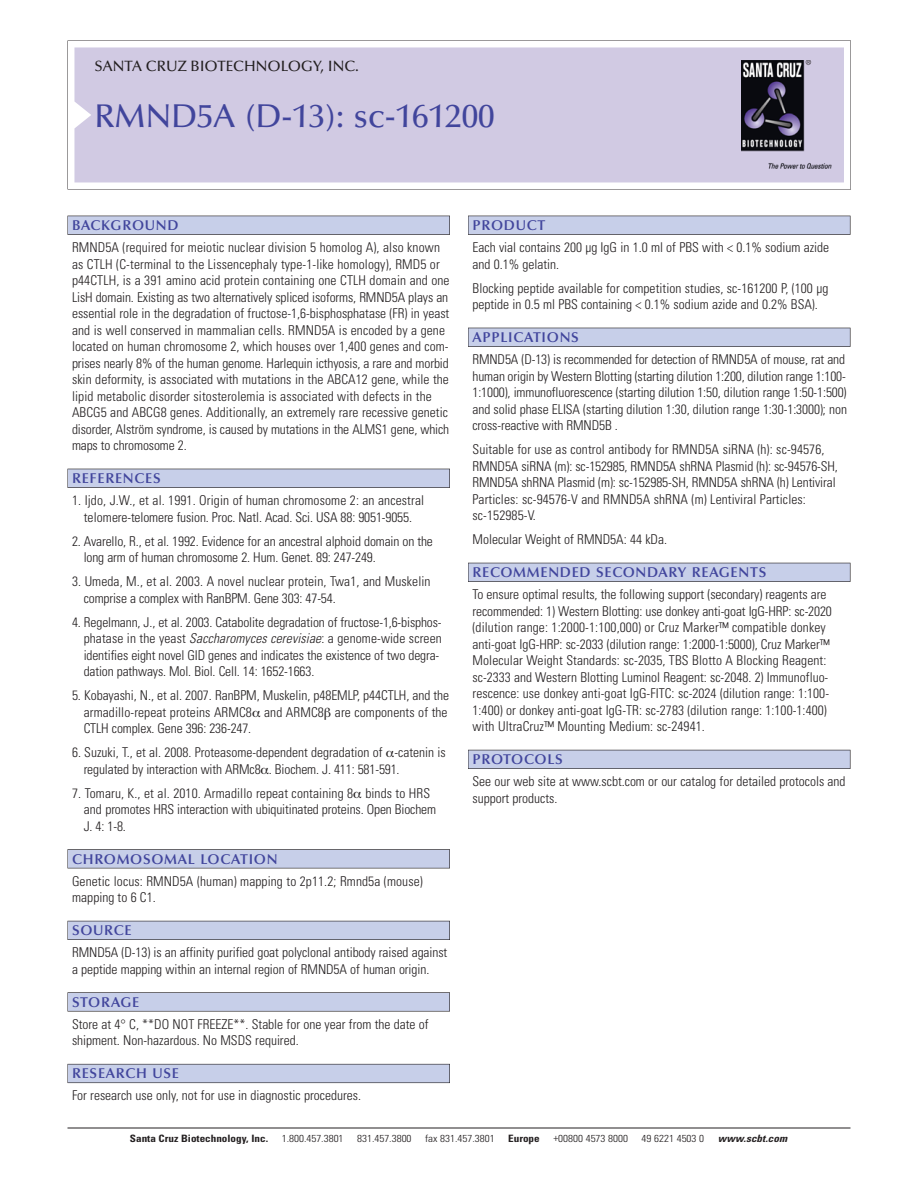
<style>
.page{position:relative;width:918px;height:1188px;background:#fff}
.page>*{position:absolute;margin:0;border:0;box-sizing:border-box;transform-origin:0 0}
.t1{font:500 33px "Optima";color:#41459c}
.t2{font:500 15px "Optima";color:#231f20}
.t3{font:600 14.25px "Optima";letter-spacing:.05em;color:#41459c}
.t4{font:300 condensed 13.5px/16.5px "Univers";color:#231f20}
.t5{font:300 condensed 10.2px "Univers";color:#231f20;scale:1.1 1}
.t6{font:700 condensed 10.2px "Univers";color:#231f20;scale:1.1 1}
.t7{font:italic 700 condensed 10.2px "Univers";color:#231f20;scale:1.1 1}
.s1{font-style:italic}
</style>
<div class="page">
<svg style="left:68px;top:40px;width:783px;height:149px"></svg>
<div style="left:74px;top:47px;width:770px;height:135px;background:#d1cae3"></div>
<img style="left:741px;top:60px;width:90px;height:108px">
<div style="left:68px;top:216px;width:382px;height:19px;background:#64636a"></div>
<div style="left:68px;top:216px;width:381px;height:18px;background:#c7cfe9"></div>
<div style="left:68px;top:469px;width:382px;height:19px;background:#62626a"></div>
<div style="left:68px;top:469px;width:381px;height:18px;background:#c7cfe9"></div>
<div style="left:68px;top:849px;width:382px;height:19px;background:#67666b"></div>
<div style="left:68px;top:850px;width:381px;height:18px;background:#c7cfe9"></div>
<div style="left:68px;top:921px;width:382px;height:19px;background:#63646e"></div>
<div style="left:68px;top:921px;width:381px;height:18px;background:#c7cfe9"></div>
<svg style="left:68px;top:992px;width:382px;height:20px"></svg>
<div style="left:68px;top:993px;width:381px;height:18px;background:#c7cfe9"></div>
<div style="left:68px;top:1064px;width:382px;height:19px;background:#717380"></div>
<div style="left:68px;top:1064px;width:381px;height:18px;background:#c7cfe9"></div>
<div style="left:468px;top:216px;width:382px;height:19px;background:#64636a"></div>
<div style="left:468px;top:216px;width:382px;height:18px;background:#c7cfe9"></div>
<div style="left:468px;top:328px;width:382px;height:19px;background:#62626a"></div>
<div style="left:468px;top:328px;width:382px;height:18px;background:#c7cfe9"></div>
<div style="left:468px;top:563px;width:382px;height:19px;background:#63636c"></div>
<div style="left:468px;top:563px;width:382px;height:18px;background:#c7cfe9"></div>
<div style="left:468px;top:750px;width:382px;height:19px;background:#63646e"></div>
<div style="left:468px;top:750px;width:382px;height:18px;background:#c7cfe9"></div>
<hr style="left:68px;top:1128px;width:782px;height:1px;background:#231f20">
<p class="t2" style="left:94px;top:60px;width:266px">SANTA CRUZ BIOTECHNOLOGY, INC.</p>
<h1 class="t1" style="left:94px;top:102px;width:402px">RMND5A (D-13): sc-161200</h1>
<p class="t3" style="left:72px;top:219px;width:108px">BACKGROUND</p>
<p class="t4" style="left:72px;top:240px;width:379px">RMND5A (required for meiotic nuclear division 5 homolog A), also known as CTLH (C-terminal to the Lissencephaly type-1-like homology), RMD5 or p44CTLH, is a 391 amino acid protein containing one CTLH domain and one LisH domain. Existing as two alternatively spliced isoforms, RMND5A plays an essential role in the degradation of fructose-1,6-bisphosphatase (FR) in yeast and is well conserved in mammalian cells. RMND5A is encoded by a gene located on human chromosome 2, which houses over 1,400 genes and com&shy;prises nearly 8% of the human genome. Harlequin icthyosis, a rare and morbid skin deformity, is associated with mutations in the ABCA12 gene, while the lipid metabolic disorder sitosterolemia is associated with defects in the ABCG5 and ABCG8 genes. Additionally, an extremely rare recessive genetic disorder, Alström syndrome, is caused by mutations in the ALMS1 gene, which maps to chromosome 2.</p>
<p class="t3" style="left:72px;top:472px;width:90px">REFERENCES</p>
<p class="t4" style="left:72px;top:493px;width:354px;text-align:center">1. Ijdo, J.W., et al. 1991. Origin of human chromosome 2: an ancestral telomere-telomere fusion. Proc. Natl. Acad. Sci. USA 88: 9051-9055.</p>
<p class="t4" style="left:84px;top:534px;width:351px;text-indent:-12px">2. Avarello, R., et al. 1992. Evidence for an ancestral alphoid domain on the long arm of human chromosome 2. Hum. Genet. 89: 247-249.</p>
<p class="t4" style="left:84px;top:574px;width:348px;text-indent:-12px">3. Umeda, M., et al. 2003. A novel nuclear protein, Twa1, and Muskelin comprise a complex with RanBPM. Gene 303: 47-54.</p>
<p class="t4" style="left:84px;top:615px;width:360px;text-indent:-12px">4. Regelmann, J., et al. 2003. Catabolite degradation of fructose-1,6-bisphos&shy;phatase in the yeast <span class="s1">Saccharomyces cerevisiae</span>: a genome-wide screen identifies eight novel GID genes and indicates the existence of two degra&shy;dation pathways. Mol. Biol. Cell. 14: 1652-1663.</p>
<p class="t4" style="left:84px;top:688px;width:367px;text-align:justify;text-indent:-12px">5. Kobayashi, N., et al. 2007. RanBPM, Muskelin, p48EMLP, p44CTLH, and the armadillo-repeat proteins ARMC8 and ARMC8 are components of the CTLH complex. Gene 396: 236-247.</p>
<p class="t4" style="left:84px;top:745px;width:363px;text-indent:-12px">6. Suzuki, T., et al. 2008. Proteasome-dependent degradation of -catenin is regulated by interaction with ARMc8 . Biochem. J. 411: 581-591.</p>
<p class="t4" style="left:84px;top:786px;width:354px;text-indent:-12px">7. Tomaru, K., et al. 2010. Armadillo repeat containing 8 binds to HRS and promotes HRS interaction with ubiquitinated proteins. Open Biochem<br>J. 4: 1-8.</p>
<p class="t3" style="left:72px;top:853px;width:207px">CHROMOSOMAL LOCATION</p>
<p class="t4" style="left:72px;top:874px;width:352px">Genetic locus: RMND5A (human) mapping to 2p11.2; Rmnd5a (mouse) mapping to 6 C1.</p>
<p class="t3" style="left:72px;top:924px;width:61px">SOURCE</p>
<p class="t4" style="left:72px;top:946px;width:377px">RMND5A (D-13) is an affinity purified goat polyclonal antibody raised against a peptide mapping within an internal region of RMND5A of human origin.</p>
<p class="t3" style="left:72px;top:996px;width:69px">STORAGE</p>
<p class="t4" style="left:72px;top:1017px;width:358px">Store at 4° C, **DO NOT FREEZE**. Stable for one year from the date of shipment. Non-hazardous. No MSDS required.</p>
<p class="t3" style="left:72px;top:1068px;width:109px">RESEARCH USE</p>
<p class="t4" style="left:72px;top:1089px;width:290px">For research use only, not for use in diagnostic procedures.</p>
<p class="t3" style="left:473px;top:219px;width:74px">PRODUCT</p>
<p class="t4" style="left:473px;top:240px;width:358px">Each vial contains 200 µg IgG in 1.0 ml of PBS with &lt; 0.1% sodium azide and 0.1% gelatin.</p>
<p class="t4" style="left:473px;top:281px;width:357px">Blocking peptide available for competition studies, sc-161200 P, (100 µg peptide in 0.5 ml PBS containing &lt; 0.1% sodium azide and 0.2% BSA).</p>
<p class="t3" style="left:473px;top:331px;width:108px">APPLICATIONS</p>
<p class="t4" style="left:473px;top:352px;width:376px">RMND5A (D-13) is recommended for detection of RMND5A of mouse, rat and human origin by Western Blotting (starting dilution 1:200, dilution range 1:100- 1:1000), immunofluorescence (starting dilution 1:50, dilution range 1:50-1:500) and solid phase ELISA (starting dilution 1:30, dilution range 1:30-1:3000); non cross-reactive with RMND5B .</p>
<p class="t4" style="left:473px;top:442px;width:367px">Suitable for use as control antibody for RMND5A siRNA (h): sc-94576, RMND5A siRNA (m): sc-152985, RMND5A shRNA Plasmid (h): sc-94576-SH, RMND5A shRNA Plasmid (m): sc-152985-SH, RMND5A shRNA (h) Lentiviral Particles: sc-94576-V and RMND5A shRNA (m) Lentiviral Particles: sc-152985-V.</p>
<p class="t4" style="left:473px;top:532px;width:196px">Molecular Weight of RMND5A: 44 kDa.</p>
<p class="t3" style="left:473px;top:566px;width:295px">RECOMMENDED SECONDARY REAGENTS</p>
<p class="t4" style="left:473px;top:588px;width:361px">To ensure optimal results, the following support (secondary) reagents are recommended: 1) Western Blotting: use donkey anti-goat IgG-HRP: sc-2020 (dilution range: 1:2000-1:100,000) or Cruz Marker™ compatible donkey anti-goat IgG-HRP: sc-2033 (dilution range: 1:2000-1:5000), Cruz Marker™ Molecular Weight Standards: sc-2035, TBS Blotto A Blocking Reagent: sc-2333 and Western Blotting Luminol Reagent: sc-2048. 2) Immunofluo&shy;rescence: use donkey anti-goat IgG-FITC: sc-2024 (dilution range: 1:100- 1:400) or donkey anti-goat IgG-TR: sc-2783 (dilution range: 1:100-1:400) with UltraCruz™ Mounting Medium: sc-24941.</p>
<p class="t3" style="left:473px;top:753px;width:92px">PROTOCOLS</p>
<p class="t4" style="left:473px;top:775px;width:375px">See our web site at www.scbt.com or our catalog for detailed protocols and support products.</p>
<p class="t6" style="left:130px;top:1135px;width:127px">Santa Cruz Biotechnology, Inc.</p>
<p class="t5" style="left:282px;top:1135px;width:58px">1.800.457.3801</p>
<p class="t5" style="left:357px;top:1135px;width:51px">831.457.3800</p>
<p class="t5" style="left:425px;top:1135px;width:65px">fax 831.457.3801</p>
<p class="t6" style="left:508px;top:1135px;width:30px">Europe</p>
<p class="t5" style="left:553px;top:1135px;width:69px">+00800 4573 8000</p>
<p class="t5" style="left:642px;top:1135px;width:58px">49 6221 4503 0</p>
<p class="t7" style="left:718px;top:1135px;width:67px">www.scbt.com</p>
</div>
